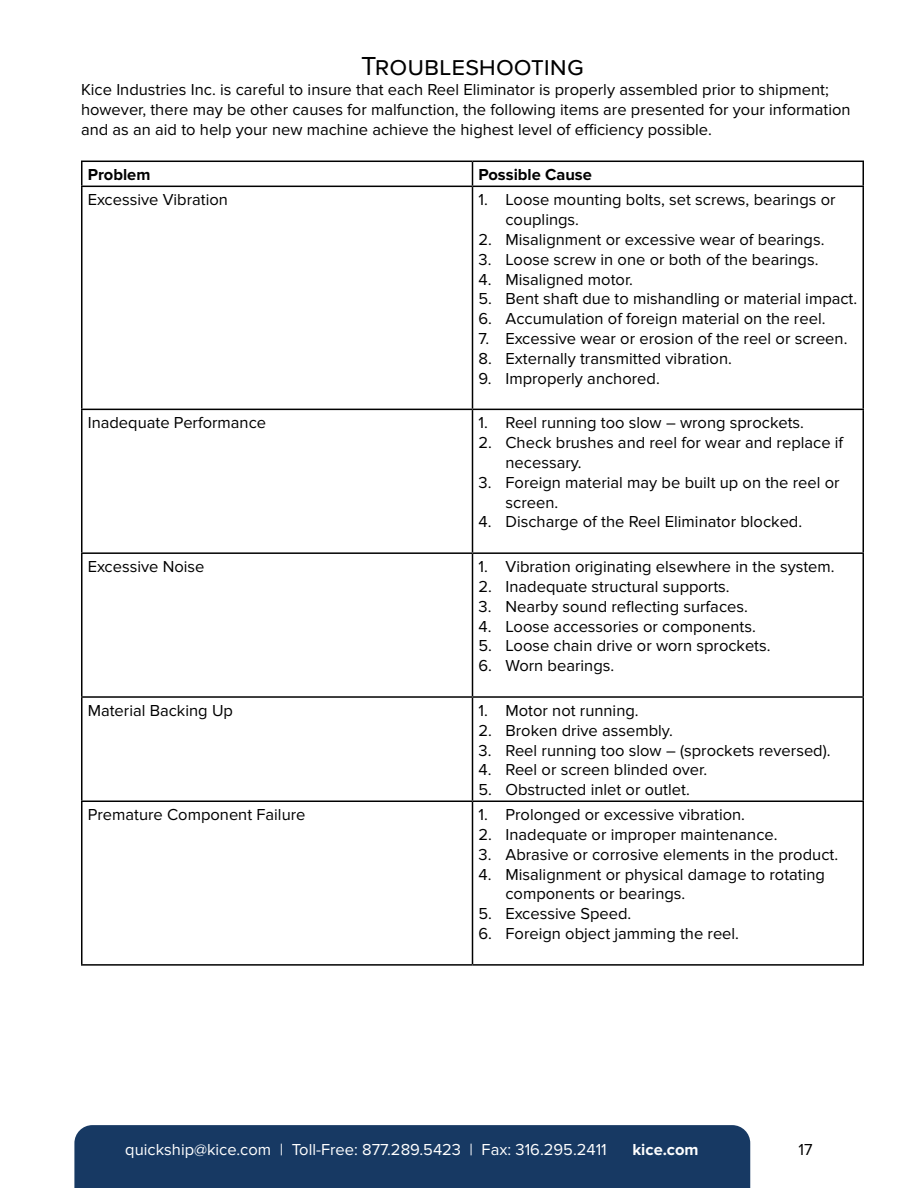
<style>
.page{position:relative;width:918px;height:1188px;background:#fff}
.page>*{position:absolute;margin:0;border:0;box-sizing:border-box;transform-origin:0 0}
.t1{font:27px "Proxima Nova";color:#000}
.t2{font:16.5px/19.8px "Proxima Nova";color:#000}
.t3{font:16.5px "Proxima Nova";color:#fff}
.t4{font:700 16.5px "Proxima Nova";color:#000}
.t5{font:700 16.5px "Proxima Nova";color:#fff}
</style>
<div class="page">
<hr style="left:81px;top:161px;width:391px;height:1px;background:#000">
<svg style="left:81px;top:162px;width:1px;height:24px"></svg>
<hr style="left:472px;top:161px;width:392px;height:1px;background:#000">
<svg style="left:472px;top:162px;width:1px;height:24px"></svg>
<hr style="left:862px;top:162px;width:2px;height:24px;background:#000">
<hr style="left:81px;top:186px;width:391px;height:1px;background:#000">
<hr style="left:81px;top:187px;width:1px;height:222px;background:#000">
<hr style="left:472px;top:186px;width:392px;height:1px;background:#000">
<hr style="left:472px;top:187px;width:1px;height:222px;background:#000">
<hr style="left:862px;top:187px;width:2px;height:222px;background:#000">
<hr style="left:81px;top:409px;width:391px;height:1px;background:#000">
<hr style="left:81px;top:410px;width:1px;height:142px;background:#000">
<hr style="left:472px;top:409px;width:392px;height:1px;background:#000">
<hr style="left:472px;top:410px;width:1px;height:142px;background:#000">
<hr style="left:862px;top:410px;width:2px;height:142px;background:#000">
<hr style="left:81px;top:552px;width:391px;height:2px;background:#000">
<hr style="left:81px;top:554px;width:1px;height:142px;background:#000">
<hr style="left:472px;top:552px;width:392px;height:2px;background:#000">
<hr style="left:472px;top:554px;width:1px;height:142px;background:#000">
<hr style="left:862px;top:554px;width:2px;height:142px;background:#000">
<hr style="left:81px;top:696px;width:391px;height:2px;background:#000">
<hr style="left:81px;top:698px;width:1px;height:103px;background:#000">
<hr style="left:472px;top:696px;width:392px;height:2px;background:#000">
<hr style="left:472px;top:698px;width:1px;height:103px;background:#000">
<hr style="left:862px;top:698px;width:2px;height:103px;background:#000">
<hr style="left:81px;top:801px;width:391px;height:1px;background:#000">
<hr style="left:81px;top:802px;width:1px;height:162px;background:#000">
<hr style="left:472px;top:801px;width:392px;height:1px;background:#000">
<hr style="left:472px;top:802px;width:1px;height:162px;background:#000">
<hr style="left:862px;top:802px;width:2px;height:162px;background:#000">
<hr style="left:81px;top:964px;width:391px;height:2px;background:#000">
<hr style="left:472px;top:964px;width:392px;height:2px;background:#000">
<div style="left:74px;top:1125px;width:676px;height:63px;background:#173963"></div>
<h1 class="t1" style="left:361px;top:51px;width:224px">Troubleshooting</h1>
<p class="t2" style="left:81px;top:80px;width:771px">Kice Industries Inc. is careful to insure that each Reel Eliminator is properly assembled prior to shipment; however, there may be other causes for malfunction, the following items are presented for your information and as an aid to help your new machine achieve the highest level of efficiency possible.</p>
<p class="t4" style="left:88px;top:165px;width:64px">Problem</p>
<p class="t4" style="left:479px;top:165px;width:115px">Possible Cause</p>
<p class="t2" style="left:88px;top:190px;width:142px">Excessive Vibration</p>
<p class="t2" style="left:505px;top:190px;width:332px;text-indent:-27px">1. Loose mounting bolts, set screws, bearings or couplings.</p>
<p class="t2" style="left:479px;top:230px;width:348px">2. Misalignment or excessive wear of bearings.</p>
<p class="t2" style="left:479px;top:250px;width:342px">3. Loose screw in one or both of the bearings.</p>
<p class="t2" style="left:479px;top:269px;width:156px">4. Misaligned motor.</p>
<p class="t2" style="left:479px;top:289px;width:380px">5. Bent shaft due to mishandling or material impact.</p>
<p class="t2" style="left:479px;top:309px;width:349px">6. Accumulation of foreign material on the reel.</p>
<p class="t2" style="left:479px;top:329px;width:370px">7. Excessive wear or erosion of the reel or screen.</p>
<p class="t2" style="left:479px;top:349px;width:255px">8. Externally transmitted vibration.</p>
<p class="t2" style="left:479px;top:368px;width:183px">9. Improperly anchored.</p>
<p class="t2" style="left:88px;top:413px;width:180px">Inadequate Performance</p>
<p class="t2" style="left:479px;top:413px;width:327px">1. Reel running too slow – wrong sprockets.</p>
<p class="t2" style="left:505px;top:433px;width:340px;text-indent:-27px">2. Check brushes and reel for wear and replace if necessary.</p>
<p class="t2" style="left:505px;top:473px;width:336px;text-indent:-27px">3. Foreign material may be built up on the reel or screen.</p>
<p class="t2" style="left:479px;top:512px;width:325px">4. Discharge of the Reel Eliminator blocked.</p>
<p class="t2" style="left:88px;top:557px;width:118px">Excessive Noise</p>
<p class="t2" style="left:479px;top:557px;width:358px">1. Vibration originating elsewhere in the system.</p>
<p class="t2" style="left:479px;top:577px;width:253px">2. Inadequate structural supports.</p>
<p class="t2" style="left:479px;top:597px;width:271px">3. Nearby sound reflecting surfaces.</p>
<p class="t2" style="left:479px;top:616px;width:279px">4. Loose accessories or components.</p>
<p class="t2" style="left:479px;top:636px;width:294px">5. Loose chain drive or worn sprockets.</p>
<p class="t2" style="left:479px;top:656px;width:137px">6. Worn bearings.</p>
<p class="t2" style="left:88px;top:701px;width:147px">Material Backing Up</p>
<p class="t2" style="left:479px;top:701px;width:162px">1. Motor not running.</p>
<p class="t2" style="left:479px;top:721px;width:196px">2. Broken drive assembly.</p>
<p class="t2" style="left:479px;top:740px;width:354px">3. Reel running too slow – (sprockets reversed).</p>
<p class="t2" style="left:479px;top:760px;width:230px">4. Reel or screen blinded over.</p>
<p class="t2" style="left:479px;top:780px;width:213px">5. Obstructed inlet or outlet.</p>
<p class="t2" style="left:88px;top:805px;width:219px">Premature Component Failure</p>
<p class="t2" style="left:479px;top:805px;width:268px">1. Prolonged or excessive vibration.</p>
<p class="t2" style="left:479px;top:825px;width:301px">2. Inadequate or improper maintenance.</p>
<p class="t2" style="left:479px;top:845px;width:361px">3. Abrasive or corrosive elements in the product.</p>
<p class="t2" style="left:505px;top:865px;width:321px;text-indent:-27px">4. Misalignment or physical damage to rotating components or bearings.</p>
<p class="t2" style="left:479px;top:904px;width:154px">5. Excessive Speed.</p>
<p class="t2" style="left:479px;top:924px;width:262px">6. Foreign object jamming the reel.</p>
<p class="t3" style="left:125px;top:1140px;width:483px">quickship@kice.com | Toll-Free: 877.289.5423 | Fax: 316.295.2411</p>
<p class="t5" style="left:632px;top:1140px;width:68px">kice.com</p>
<p class="t2" style="left:798px;top:1140px;width:16px">17</p>
</div>
